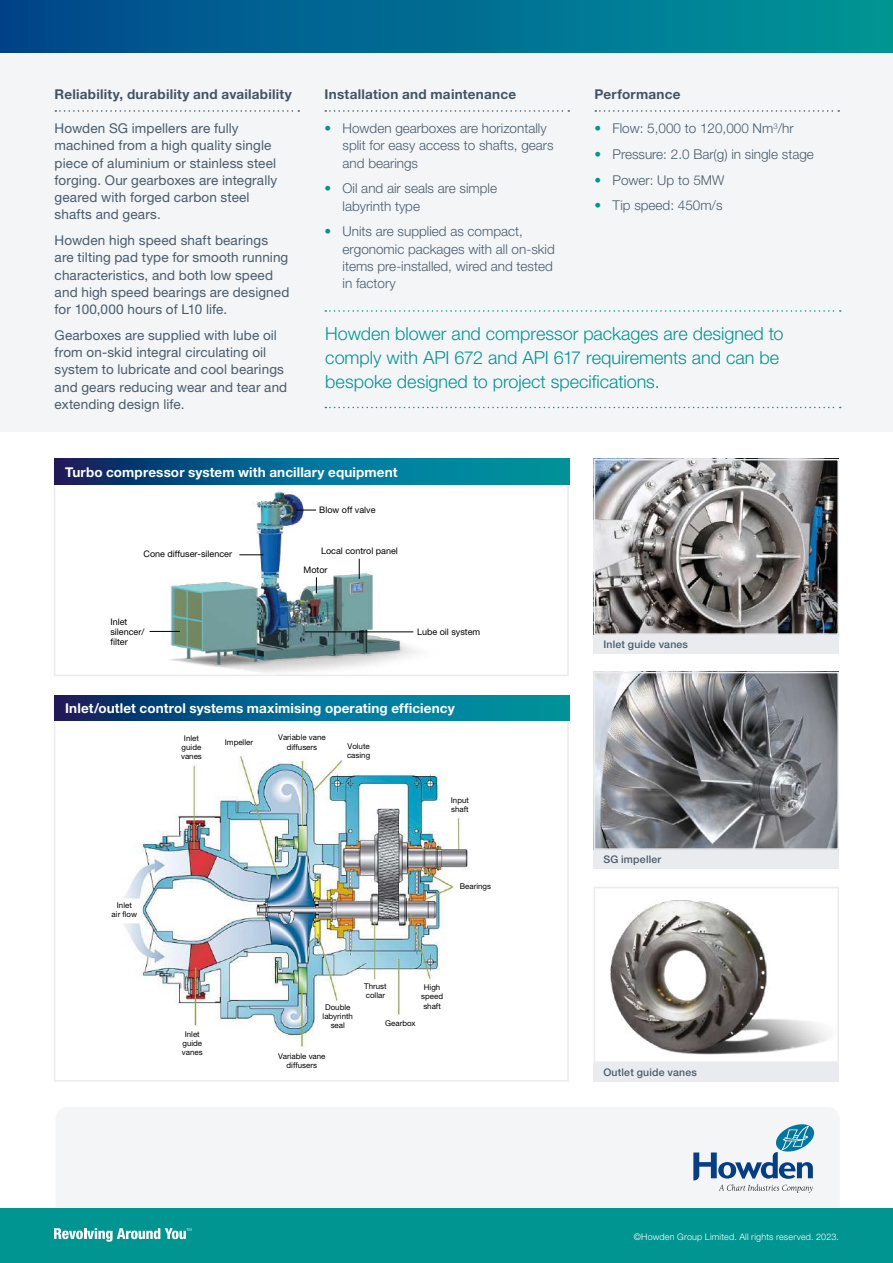
<style>
.page{position:relative;width:893px;height:1263px;background:#fff}
.page>*{position:absolute;margin:0;border:0;box-sizing:border-box;transform-origin:0 0}
.t1{font:300 18px/24px "Helvetica Neue LT Pro";color:#009591}
.t2{font:13.5px/17.2px "Helvetica Neue LT Pro";letter-spacing:.01em;color:#475c6d}
.t3{font:300 13.5px/17.2px "Helvetica Neue LT Pro";color:#475c6d}
.t4{font:700 13.5px "Helvetica Neue LT Pro";letter-spacing:.01em;color:#fff}
.t5{font:700 13.5px "Helvetica Neue LT Pro";letter-spacing:.02em;color:#425563}
.t6{font:500 10.5px "Helvetica Neue LT Pro";letter-spacing:.02em;color:#475c6d}
.t7{font:9px/10.2px "Helvetica Neue LT Pro";color:#000}
.t8{font:300 9px "Helvetica Neue LT Pro";letter-spacing:.025em;color:#fff}
.t9{font:7.95px/9.3px "Helvetica Neue LT Pro";color:#000;text-align:center}
.s1{font-weight:400;color:#009591}
</style>
<div class="page">
<div style="left:56px;top:1107px;width:784px;height:122px;background:#f4f5f7;border-radius:13px"></div>
<svg style="left:693px;top:1124px;width:121px;height:69px"></svg>
<div style="left:0;top:22px;width:893px;height:410px;background:#f4f5f7"></div>
<div style="left:0;top:0;width:893px;height:53px;background:linear-gradient(to right,#00478d,#009698)"></div>
<img style="left:123px;top:756px;width:345px;height:293px">
<img style="left:160px;top:491px;width:259px;height:184px">
<svg style="left:316px;top:577px;width:1px;height:16px"></svg>
<svg style="left:359px;top:559px;width:1px;height:20px"></svg>
<hr style="left:305px;top:632px;width:108px;height:1px;background:#000">
<svg style="left:296px;top:510px;width:20px;height:1px"></svg>
<svg style="left:239px;top:554px;width:24px;height:1px"></svg>
<hr style="left:150px;top:631px;width:30px;height:1px;background:#000">
<svg style="left:54px;top:695px;width:515px;height:26px;background:#02678c"></svg>
<svg style="left:54px;top:459px;width:515px;height:25px;background:#02678c"></svg>
<svg style="left:55px;top:110px;width:244px;height:2px"></svg>
<svg style="left:325px;top:110px;width:244px;height:2px"></svg>
<svg style="left:595px;top:110px;width:244px;height:2px"></svg>
<svg style="left:325px;top:407px;width:516px;height:1px"></svg>
<svg style="left:325px;top:310px;width:516px;height:2px"></svg>
<img style="left:610px;top:900px;width:219px;height:155px">
<div style="left:594px;top:887px;width:245px;height:176px;border:2px solid #e9ebef"></div>
<div style="left:594px;top:1063px;width:245px;height:18px;background:#e9ebef"></div>
<img style="left:597px;top:462px;width:239px;height:170px">
<div style="left:594px;top:459px;width:245px;height:176px;border:2px solid #e9ebef"></div>
<div style="left:594px;top:635px;width:245px;height:19px;background:#e9ebef"></div>
<img style="left:597px;top:675px;width:239px;height:172px">
<div style="left:594px;top:672px;width:245px;height:178px;border:2px solid #e9ebef"></div>
<div style="left:594px;top:850px;width:245px;height:18px;background:#e9ebef"></div>
<div style="left:0;top:1209px;width:893px;height:54px;background:#009591"></div>
<svg style="left:54px;top:1228px;width:137px;height:14px"></svg>
<p class="t5" style="left:55px;top:85px;width:239px">Reliability, durability and availability</p>
<p class="t2" style="left:55px;top:119px;width:224px">Howden SG impellers are fully machined from a high quality single piece of aluminium or stainless steel forging. Our gearboxes are integrally geared with forged carbon steel shafts and gears.</p>
<p class="t2" style="left:55px;top:231px;width:236px">Howden high speed shaft bearings are tilting pad type for smooth running characteristics, and both low speed and high speed bearings are designed for 100,000 hours of L10 life.</p>
<p class="t2" style="left:55px;top:326px;width:234px">Gearboxes are supplied with lube oil from on-skid integral circulating oil system to lubricate and cool bearings and gears reducing wear and tear and extending design life.</p>
<p class="t5" style="left:325px;top:85px;width:193px">Installation and maintenance</p>
<p class="t3" style="left:343px;top:119px;width:213px;text-indent:-18px"><span class="s1">•</span> Howden gearboxes are horizontally split for easy access to shafts, gears and bearings</p>
<p class="t3" style="left:343px;top:180px;width:156px;text-indent:-18px"><span class="s1">•</span> Oil and air seals are simple labyrinth type</p>
<p class="t3" style="left:343px;top:223px;width:214px;text-indent:-18px"><span class="s1">•</span> Units are supplied as compact, ergonomic packages with all on-skid items pre-installed, wired and tested in factory</p>
<p class="t5" style="left:594px;top:85px;width:88px">Performance</p>
<p class="t3" style="left:594px;top:119px;width:201px"><span class="s1">•</span> Flow: 5,000 to 120,000 Nm<sup>3</sup>/hr</p>
<p class="t3" style="left:594px;top:145px;width:221px"><span class="s1">•</span> Pressure: 2.0 Bar(g) in single stage</p>
<p class="t3" style="left:594px;top:171px;width:131px"><span class="s1">•</span> Power: Up to 5MW</p>
<p class="t3" style="left:594px;top:197px;width:130px"><span class="s1">•</span> Tip speed: 450m/s</p>
<h1 class="t1" style="left:325px;top:321px;width:460px">Howden blower and compressor packages are designed to comply with API 672 and API 617 requirements and can be bespoke designed to project specifications.</h1>
<p class="t4" style="left:65px;top:463px;width:334px">Turbo compressor system with ancillary equipment</p>
<p class="t7" style="left:144px;top:549px;width:90px">Cone diffuser-silencer</p>
<p class="t7" style="left:110px;top:616px;width:35px">Inlet silencer/ filter</p>
<p class="t7" style="left:319px;top:505px;width:58px">Blow off valve</p>
<p class="t7" style="left:321px;top:546px;width:78px">Local control panel</p>
<p class="t7" style="left:304px;top:564px;width:26px">Motor</p>
<p class="t7" style="left:417px;top:626px;width:65px">Lube oil system</p>
<p class="t4" style="left:65px;top:699px;width:391px">Inlet/outlet control systems maximising operating efficiency</p>
<p class="t9" style="left:112px;top:900px;width:27px">Inlet air flow</p>
<p class="t9" style="left:181px;top:733px;width:22px">Inlet guide vanes</p>
<p class="t9" style="left:225px;top:737px;width:30px">Impeller</p>
<p class="t9" style="left:278px;top:733px;width:49px">Variable vane diffusers</p>
<p class="t9" style="left:347px;top:741px;width:25px;text-align:left">Volute casing</p>
<p class="t9" style="left:451px;top:795px;width:20px;text-align:left">Input shaft</p>
<p class="t9" style="left:460px;top:881px;width:33px">Bearings</p>
<p class="t9" style="left:182px;top:1029px;width:22px">Inlet guide vanes</p>
<p class="t9" style="left:323px;top:1002px;width:32px">Double labyrinth seal</p>
<p class="t9" style="left:278px;top:1051px;width:49px">Variable vane diffusers</p>
<p class="t9" style="left:364px;top:981px;width:24px;text-align:left">Thrust collar</p>
<p class="t9" style="left:421px;top:982px;width:23px">High speed shaft</p>
<p class="t9" style="left:385px;top:1018px;width:32px">Gearbox</p>
<p class="t6" style="left:603px;top:638px;width:86px">Inlet guide vanes</p>
<p class="t6" style="left:603px;top:853px;width:59px">SG impeller</p>
<p class="t6" style="left:603px;top:1066px;width:95px">Outlet guide vanes</p>
<p class="t8" style="left:634px;top:1231px;width:207px">©Howden Group Limited. All rights reserved. 2023.</p>
</div>
